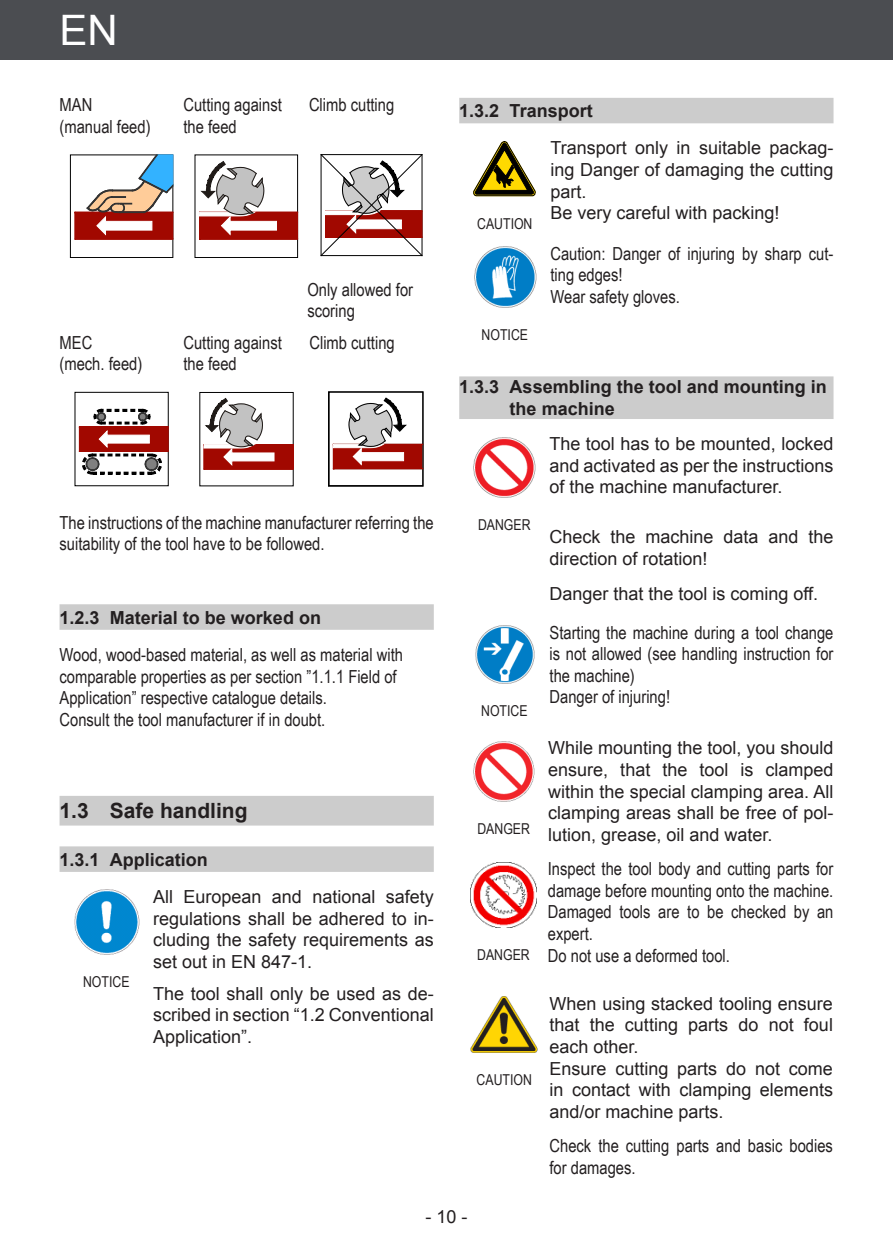
<style>
.page{position:relative;width:893px;height:1259px;background:#fff}
.page>*{position:absolute;margin:0;border:0;box-sizing:border-box;transform-origin:0 0}
.t1{font:42px "Arial";color:#fff}
.t2{font:700 21px "Arial";color:#231f20}
.t3{font:18px/21.6px "Arial";color:#231f20;text-align:justify}
.t4{font:18px/21.6px "Arial Narrow";color:#231f20}
.t5{font:700 18px/21.6px "Arial";color:#231f20}
.t6{font:15px "Arial Narrow";color:#231f20}
</style>
<div class="page">
<div style="left:0;top:0;width:893px;height:60px;background:#4b4d51"></div>
<svg style="left:60px;top:796px;width:374px;height:76px"></svg>
<img style="left:74px;top:890px;width:65px;height:64px">
<div style="left:459px;top:98px;width:374px;height:25px;background:#ccc"></div>
<svg style="left:473px;top:141px;width:63px;height:56px"></svg>
<img style="left:474px;top:246px;width:62px;height:62px">
<div style="left:459px;top:376px;width:374px;height:43px;background:#ccc"></div>
<img style="left:473px;top:437px;width:63px;height:61px">
<img style="left:475px;top:625px;width:59px;height:58px">
<img style="left:471px;top:862px;width:65px;height:65px">
<img style="left:473px;top:741px;width:61px;height:60px">
<svg style="left:60px;top:604px;width:374px;height:26px;background:#ccc"></svg>
<img style="left:471px;top:996px;width:67px;height:57px">
<div style="left:70px;top:155px;width:103px;height:103px;border:1px solid #000"></div>
<svg style="left:74px;top:154px;width:100px;height:87px"></svg>
<div style="left:195px;top:155px;width:103px;height:103px;border:1px solid #000"></div>
<svg style="left:199px;top:160px;width:100px;height:81px"></svg>
<svg style="left:320px;top:154px;width:103px;height:102px"></svg>
<div style="left:75px;top:392px;width:94px;height:94px;border:1px solid #000"></div>
<svg style="left:78px;top:408px;width:91px;height:68px"></svg>
<div style="left:200px;top:392px;width:93px;height:94px;border:1px solid #000"></div>
<svg style="left:203px;top:397px;width:91px;height:74px"></svg>
<div style="left:329px;top:392px;width:94px;height:94px;border:1px solid #000"></div>
<svg style="left:333px;top:398px;width:90px;height:71px"></svg>
<h1 class="t1" style="left:60px;top:3px;width:60px">EN</h1>
<p class="t4" style="left:60px;top:93px;width:93px">MAN<br>(manual feed)</p>
<p class="t4" style="left:183px;top:93px;width:100px">Cutting against the feed</p>
<p class="t4" style="left:309px;top:93px;width:87px">Climb cutting</p>
<p class="t4" style="left:307px;top:278px;width:107px">Only allowed for scoring</p>
<p class="t4" style="left:60px;top:331px;width:84px">MEC<br>(mech. feed)</p>
<p class="t4" style="left:183px;top:331px;width:100px">Cutting against the feed</p>
<p class="t4" style="left:309px;top:331px;width:87px">Climb cutting</p>
<p class="t4" style="left:60px;top:511px;width:376px">The instructions of the machine manufacturer referring the suitability of the tool have to be followed.</p>
<p class="t5" style="left:60px;top:607px;width:263px">1.2.3 Material to be worked on</p>
<p class="t4" style="left:60px;top:643px;width:345px">Wood, wood-based material, as well as material with comparable properties as per section ”1.1.1 Field of Application” respective catalogue details.<br>Consult the tool manufacturer if in doubt.</p>
<p class="t2" style="left:60px;top:797px;width:190px">1.3 Safe handling</p>
<p class="t5" style="left:60px;top:849px;width:150px">1.3.1 Application</p>
<p class="t6" style="left:83px;top:970px;width:48px">NOTICE</p>
<p class="t3" style="left:153px;top:886px;width:282px">All European and national safety regulations shall be adhered to in&shy;cluding the safety requirements as set out in EN 847-1.</p>
<p class="t3" style="left:153px;top:982px;width:282px">The tool shall only be used as de&shy;scribed in section “1.2 Conventional Application”.</p>
<p class="t5" style="left:459px;top:101px;width:135px">1.3.2 Transport</p>
<p class="t6" style="left:477px;top:212px;width:57px">CAUTION</p>
<p class="t6" style="left:482px;top:324px;width:48px">NOTICE</p>
<p class="t3" style="left:550px;top:137px;width:285px;text-align:left">Transport only in suitable packag&shy;ing Danger of damaging the cutting part.<br>Be very careful with packing!</p>
<p class="t4" style="left:550px;top:242px;width:285px">Caution: Danger of injuring by sharp cut&shy;ting edges!<br>Wear safety gloves.</p>
<p class="t5" style="left:510px;top:377px;width:319px;text-indent:-50px">1.3.3 Assembling the tool and mounting in the machine</p>
<p class="t6" style="left:478px;top:514px;width:54px">DANGER</p>
<p class="t6" style="left:481px;top:699px;width:48px">NOTICE</p>
<p class="t6" style="left:477px;top:817px;width:54px">DANGER</p>
<p class="t6" style="left:477px;top:943px;width:54px">DANGER</p>
<p class="t6" style="left:477px;top:1069px;width:57px">CAUTION</p>
<p class="t3" style="left:549px;top:433px;width:286px">The tool has to be mounted, locked and activated as per the instructions of the machine manufacturer.</p>
<p class="t3" style="left:549px;top:526px;width:286px">Check the machine data and the direction of rotation!</p>
<p class="t3" style="left:549px;top:583px;width:270px">Danger that the tool is coming off.</p>
<p class="t4" style="left:550px;top:621px;width:285px">Starting the machine during a tool change is not allowed (see handling instruction for the machine)<br>Danger of injuring!</p>
<p class="t3" style="left:548px;top:737px;width:287px">While mounting the tool, you should ensure, that the tool is clamped within the special clamping area. All clamping areas shall be free of pol&shy;lution, grease, oil and water.</p>
<p class="t4" style="left:548px;top:857px;width:287px">Inspect the tool body and cutting parts for damage before mounting onto the machine.<br>Damaged tools are to be checked by an expert.<br>Do not use a deformed tool.</p>
<p class="t3" style="left:549px;top:992px;width:285px;text-align:left">When using stacked tooling ensure that the cutting parts do not foul each other.<br>Ensure cutting parts do not come in contact with clamping elements and/or machine parts.</p>
<p class="t4" style="left:549px;top:1134px;width:285px">Check the cutting parts and basic bodies for damages.</p>
<p class="t3" style="left:425px;top:1206px;width:44px">- 10 -</p>
</div>
